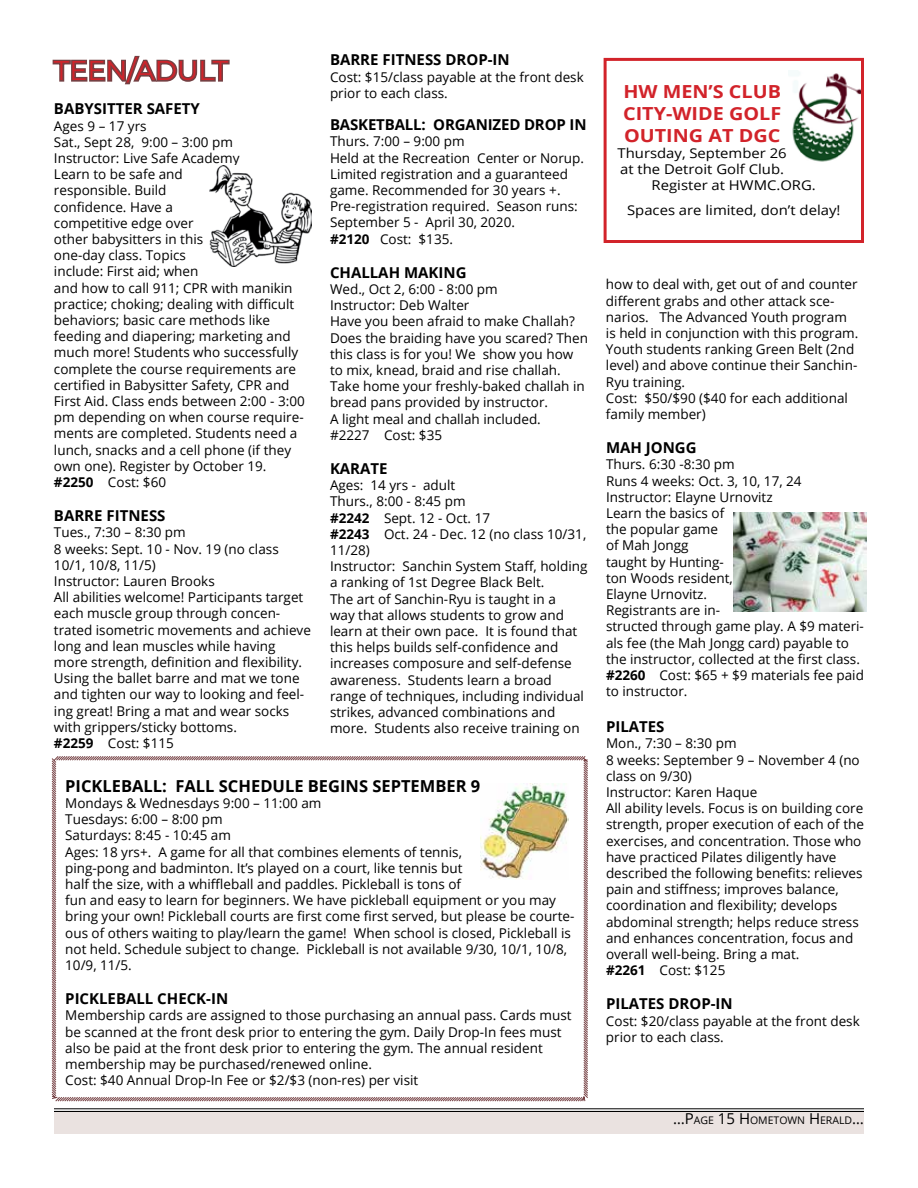
<style>
.page{position:relative;width:918px;height:1188px;background:#fff}
.page>*{position:absolute;margin:0;border:0;box-sizing:border-box;transform-origin:0 0}
.t1{font:27px "Montserrat";color:#d2232a}
.t2{font:700 18px/21.6px "Open Sans";color:#d2232a;text-align:justify;scale:1.1 1}
.t3{font:700 16.5px "Open Sans";color:#000}
.t4{font:700 15px "Open Sans";color:#000}
.t5{font:700 15px "Open Sans";color:#000}
.t6{font:13.5px/16.2px "Open Sans";color:#000}
.t7{font:13.5px "Open Sans";color:#000;scale:1.1 1}
.t8{font:10.5px "Open Sans";color:#000}
.s1{font-weight:700}
.s2{font-size:15px}
</style>
<div class="page">
<hr style="left:54px;top:1111px;width:810px;height:1px;background:#000">
<div style="left:54px;top:1112px;width:810px;height:22px;background:#eae2e0"></div>
<hr style="left:54px;top:1109px;width:810px;height:1px;background:#000">
<div style="left:604px;top:58px;width:260px;height:185px;border:3px solid #d2232a"></div>
<img style="left:789px;top:71px;width:72px;height:95px">
<svg style="left:52px;top:55px;width:178px;height:30px"></svg>
<svg style="left:51px;top:756px;width:537px;height:346px"></svg>
<img style="left:209px;top:166px;width:103px;height:100px">
<img style="left:734px;top:512px;width:133px;height:100px">
<h1 class="t1" style="left:54px;top:52px;width:176px">TEEN/ADULT</h1>
<p class="t4" style="left:54px;top:98px;width:147px">BABYSITTER SAFETY</p>
<p class="t6" style="left:54px;top:117px;width:252px">Ages 9 – 17 yrs<br>Sat., Sept 28, 9:00 – 3:00 pm<br>Instructor: Live Safe Academy<br>Learn to be safe and<br>responsible. Build<br>confidence. Have a<br>competitive edge over<br>other babysitters in this<br>one-day class. Topics<br>include: First aid; when<br>and how to call 911; CPR with manikin practice; choking; dealing with difficult behaviors; basic care methods like feeding and diapering; marketing and much more! Students who successfully complete the course requirements are certified in Babysitter Safety, CPR and<br>First Aid. Class ends between 2:00 - 3:00 pm depending on when course require&shy;ments are completed. Students need a lunch, snacks and a cell phone (if they own one). Register by October 19. <span class="s1">#2250</span> Cost: $60</p>
<p class="t4" style="left:54px;top:505px;width:113px">BARRE FITNESS</p>
<p class="t6" style="left:54px;top:524px;width:258px">Tues., 7:30 – 8:30 pm<br>8 weeks: Sept. 10 - Nov. 19 (no class<br>10/1, 10/8, 11/5)<br>Instructor: Lauren Brooks<br>All abilities welcome! Participants target each muscle group through concen&shy;trated isometric movements and achieve long and lean muscles while having more strength, definition and flexibility.<br>Using the ballet barre and mat we tone and tighten our way to looking and feel&shy;ing great! Bring a mat and wear socks with grippers/sticky bottoms.<br><span class="s1">#2259</span> Cost: $115</p>
<p class="t4" style="left:330px;top:49px;width:181px">BARRE FITNESS DROP-IN</p>
<p class="t6" style="left:330px;top:68px;width:255px">Cost: $15/class payable at the front desk prior to each class.</p>
<p class="t4" style="left:330px;top:114px;width:258px">BASKETBALL: ORGANIZED DROP IN</p>
<p class="t6" style="left:330px;top:133px;width:256px">Thurs. 7:00 – 9:00 pm<br>Held at the Recreation Center or Norup.<br>Limited registration and a guaranteed game. Recommended for 30 years +.<br>Pre-registration required. Season runs:<br>September 5 - April 30, 2020.<br><span class="s1">#2120</span> Cost: $135.</p>
<p class="t4" style="left:330px;top:262px;width:138px">CHALLAH MAKING</p>
<p class="t6" style="left:330px;top:281px;width:260px">Wed., Oct 2, 6:00 - 8:00 pm<br>Instructor: Deb Walter<br>Have you been afraid to make Challah?<br>Does the braiding have you scared? Then this class is for you! We show you how to mix, knead, braid and rise challah.<br>Take home your freshly-baked challah in bread pans provided by instructor.<br>A light meal and challah included.<br>#2227 Cost: $35</p>
<p class="t4" style="left:330px;top:458px;width:59px">KARATE</p>
<p class="t6" style="left:330px;top:477px;width:259px">Ages: 14 yrs - adult<br>Thurs., 8:00 - 8:45 pm<br><span class="s1">#2242</span> Sept. 12 - Oct. 17<br><span class="s1">#2243</span> Oct. 24 - Dec. 12 (no class 10/31,<br>11/28)<br>Instructor: Sanchin System Staff, holding a ranking of 1st Degree Black Belt.<br>The art of Sanchin-Ryu is taught in a<br>way that allows students to grow and learn at their own pace. It is found that this helps builds self-confidence and increases composure and self-defense awareness. Students learn a broad range of techniques, including individual strikes, advanced combinations and more. Students also receive training on</p>
<p class="t3" style="left:65px;top:774px;width:417px">PICKLEBALL: FALL SCHEDULE BEGINS SEPTEMBER 9</p>
<p class="t6" style="left:65px;top:795px;width:511px">Mondays &amp; Wednesdays 9:00 – 11:00 am<br>Tuesdays: 6:00 – 8:00 pm<br>Saturdays: 8:45 - 10:45 am<br>Ages: 18 yrs+. A game for all that combines elements of tennis,<br>ping-pong and badminton. It’s played on a court, like tennis but<br>half the size, with a whiffleball and paddles. Pickleball is tons of<br>fun and easy to learn for beginners. We have pickleball equipment or you may bring your own! Pickleball courts are first come first served, but please be courte&shy;ous of others waiting to play/learn the game! When school is closed, Pickleball is not held. Schedule subject to change. Pickleball is not available 9/30, 10/1, 10/8, 10/9, 11/5.</p>
<p class="t5" style="left:65px;top:988px;width:164px">PICKLEBALL CHECK-IN</p>
<p class="t6" style="left:65px;top:1007px;width:508px">Membership cards are assigned to those purchasing an annual pass. Cards must be scanned at the front desk prior to entering the gym. Daily Drop-In fees must also be paid at the front desk prior to entering the gym. The annual resident membership may be purchased/renewed online.<br>Cost: $40 Annual Drop-In Fee or $2/$3 (non-res) per visit</p>
<h2 class="t2" style="left:623px;top:81px;width:145px">HW MEN’S CLUB CITY-WIDE GOLF OUTING AT DGC</h2>
<p class="t7" style="left:618px;top:144px;width:155px">Thursday, September 26</p>
<p class="t7" style="left:620px;top:160px;width:151px">at the Detroit Golf Club.</p>
<p class="t7" style="left:652px;top:176px;width:151px">Register at HWMC.ORG.</p>
<p class="t7" style="left:627px;top:201px;width:195px">Spaces are limited, don’t delay!</p>
<p class="t6" style="left:606px;top:276px;width:254px">how to deal with, get out of and counter different grabs and other attack sce&shy;narios. The Advanced Youth program is held in conjunction with this program.<br>Youth students ranking Green Belt (2nd level) and above continue their Sanchin-Ryu training.<br>Cost: $50/$90 ($40 for each additional family member)</p>
<p class="t4" style="left:606px;top:437px;width:92px">MAH JONGG</p>
<p class="t6" style="left:606px;top:456px;width:260px">Thurs. 6:30 -8:30 pm<br>Runs 4 weeks: Oct. 3, 10, 17, 24<br>Instructor: Elayne Urnovitz<br>Learn the basics of<br>the popular game<br>of Mah Jongg<br>taught by Hunting-<br>ton Woods resident,<br>Elayne Urnovitz.<br>Registrants are in-<br>structed through game play. A $9 materi&shy;als fee (the Mah Jongg card) payable to the instructor, collected at the first class. <span class="s1">#2260</span> Cost: $65 + $9 materials fee paid to instructor.</p>
<p class="t4" style="left:606px;top:716px;width:60px">PILATES</p>
<p class="t6" style="left:606px;top:735px;width:260px">Mon., 7:30 – 8:30 pm<br>8 weeks: September 9 – November 4 (no class on 9/30)<br>Instructor: Karen Haque<br>All ability levels. Focus is on building core strength, proper execution of each of the exercises, and concentration. Those who have practiced Pilates diligently have described the following benefits: relieves pain and stiffness; improves balance, coordination and flexibility; develops abdominal strength; helps reduce stress and enhances concentration, focus and overall well-being. Bring a mat.<br><span class="s1">#2261</span> Cost: $125</p>
<p class="t4" style="left:606px;top:993px;width:128px">PILATES DROP-IN</p>
<p class="t6" style="left:606px;top:1012px;width:255px">Cost: $20/class payable at the front desk prior to each class.</p>
<p class="t8" style="left:673px;top:1113px;width:192px"><span class="s2">…P</span>AGE <span class="s2">15 H</span>OMETOWN <span class="s2">H</span>ERALD<span class="s2">…</span></p>
</div>
